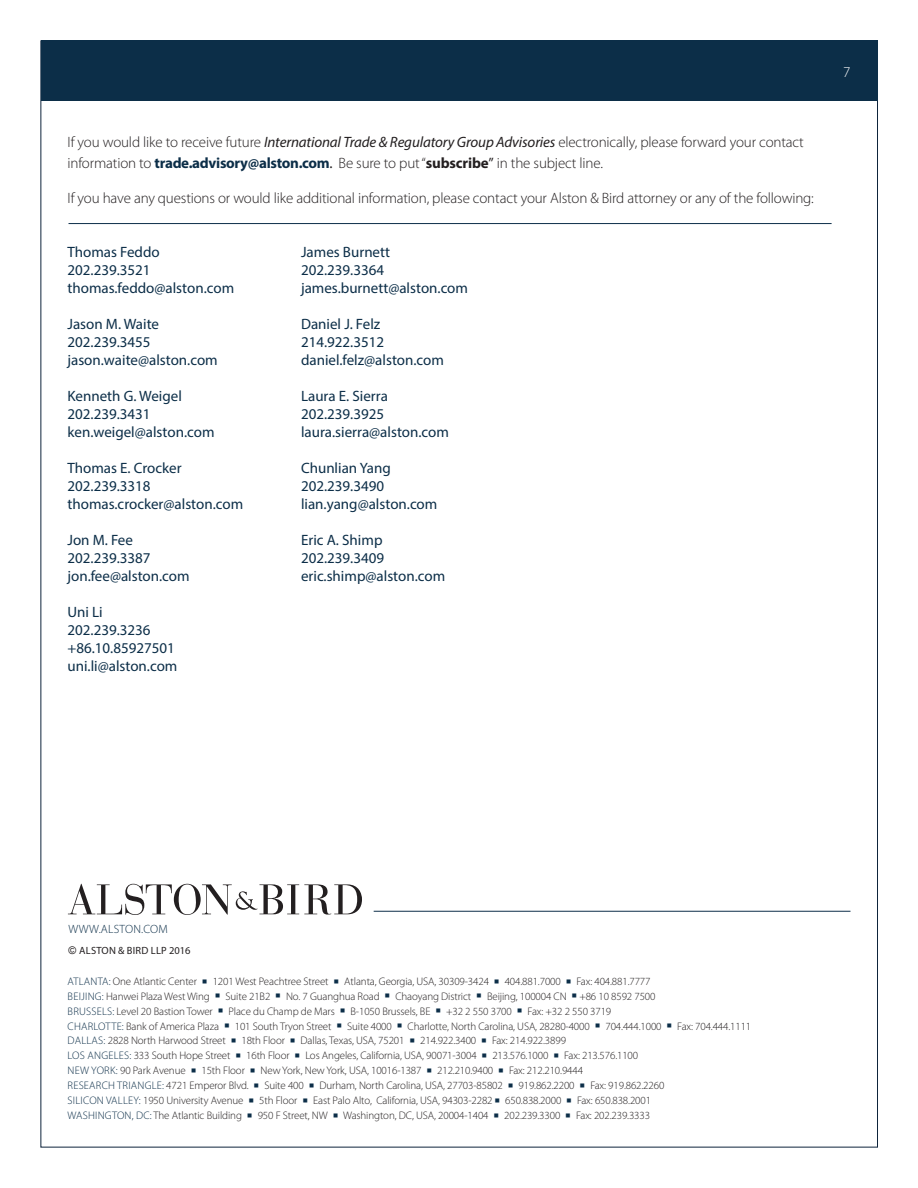
<style>
.page{position:relative;width:918px;height:1188px;background:#fff}
.page>*{position:absolute;margin:0;border:0;box-sizing:border-box;transform-origin:0 0}
.t1{font:15px/18px "Myriad Pro";color:#0c2e48}
.t2{font:300 15px/21px "Myriad Pro";letter-spacing:-.01em;color:#231f20}
.t3{font:300 15px "Myriad Pro";color:#fff}
.t4{font:300 12px "Myriad Pro";letter-spacing:.02em;color:#0c2e48}
.t5{font:300 10.95px/14.9px "Myriad Pro";letter-spacing:-.01em;color:#231f20}
.t6{font:10.5px "Myriad Pro";letter-spacing:.02em;color:#231f20}
.s1{font-weight:400;font-style:italic}
.s2{font-weight:700;color:#0c2e48}
.s3{font-weight:400}
.s4{font-weight:700}
.s5{font-family:"Arial"}
.s6{color:#0c2e48}
</style>
<div class="page">
<div style="left:42px;top:40px;width:836px;height:61px;background:#0c2e48"></div>
<hr style="left:69px;top:223px;width:763px;height:1px;background:#0c2e48">
<svg style="left:68px;top:884px;width:294px;height:31px"></svg>
<hr style="left:374px;top:911px;width:476px;height:1px;background:#0c2e48">
<h1 class="t2" style="left:67px;top:131px;width:738px">If you would like to receive future <span class="s1">International Trade &amp; Regulatory Group Advisories</span> electronically, please forward your contact information to <span class="s2">trade.advisory@alston.com</span><span class="s3">.</span> Be sure to put “<span class="s4">subscribe</span><span class="s3">”</span> in the subject line.</h1>
<h1 class="t2" style="left:67px;top:187px;width:748px">If you have any questions or would like additional information, please contact your Alston &amp; Bird attorney or any of the following:</h1>
<h1 class="t1" style="left:68px;top:242px;width:168px">Thomas Feddo<br>202.239.3521 thomas.feddo@alston.com</h1>
<h1 class="t1" style="left:68px;top:314px;width:152px">Jason M. Waite<br>202.239.3455 jason.waite@alston.com</h1>
<h1 class="t1" style="left:68px;top:386px;width:149px">Kenneth G. Weigel<br>202.239.3431 ken.weigel@alston.com</h1>
<h1 class="t1" style="left:68px;top:458px;width:177px">Thomas E. Crocker<br>202.239.3318 thomas.crocker@alston.com</h1>
<h1 class="t1" style="left:68px;top:530px;width:124px">Jon M. Fee<br>202.239.3387 jon.fee@alston.com</h1>
<h1 class="t1" style="left:68px;top:602px;width:111px">Uni Li<br>202.239.3236 +86.10.85927501 uni.li@alston.com</h1>
<h1 class="t1" style="left:301px;top:242px;width:168px">James Burnett<br>202.239.3364 james.burnett@alston.com</h1>
<h1 class="t1" style="left:301px;top:314px;width:144px">Daniel J. Felz<br>214.922.3512 daniel.felz@alston.com</h1>
<h1 class="t1" style="left:301px;top:386px;width:149px">Laura E. Sierra<br>202.239.3925 laura.sierra@alston.com</h1>
<h1 class="t1" style="left:301px;top:458px;width:138px">Chunlian Yang<br>202.239.3490 lian.yang@alston.com</h1>
<h1 class="t1" style="left:301px;top:530px;width:146px">Eric A. Shimp<br>202.239.3409 eric.shimp@alston.com</h1>
<h1 class="t3" style="left:843px;top:63px;width:9px">7</h1>
<p class="t4" style="left:69px;top:922px;width:101px">WWW.ALSTON.COM</p>
<p class="t6" style="left:69px;top:944px;width:124px"><span class="s5">©</span> ALSTON &amp; BIRD LLP 2016</p>
<p class="t5" style="left:68px;top:974px;width:685px"><span class="s6">ATLANTA:</span> One Atlantic Center <span class="s6">■</span> 1201 West Peachtree Street <span class="s6">■</span> Atlanta, Georgia, USA, 30309-3424 <span class="s6">■</span> 404.881.7000 <span class="s6">■</span> Fax: 404.881.7777<br><span class="s6">BEIJING:</span> Hanwei Plaza West Wing <span class="s6">■</span> Suite 21B2 <span class="s6">■</span> No. 7 Guanghua Road <span class="s6">■</span> Chaoyang District <span class="s6">■</span> Beijing, 100004 CN <span class="s6">■</span> +86 10 8592 7500<br><span class="s6">BRUSSELS:</span> Level 20 Bastion Tower <span class="s6">■</span> Place du Champ de Mars <span class="s6">■</span> B-1050 Brussels, BE <span class="s6">■</span> +32 2 550 3700 <span class="s6">■</span> Fax: +32 2 550 3719<br><span class="s6">CHARLOTTE:</span> Bank of America Plaza <span class="s6">■</span> 101 South Tryon Street <span class="s6">■</span> Suite 4000 <span class="s6">■</span> Charlotte, North Carolina, USA, 28280-4000 <span class="s6">■</span> 704.444.1000 <span class="s6">■</span> Fax: 704.444.1111<br><span class="s6">DALLAS:</span> 2828 North Harwood Street <span class="s6">■</span> 18th Floor <span class="s6">■</span> Dallas, Texas, USA, 75201 <span class="s6">■</span> 214.922.3400 <span class="s6">■</span> Fax: 214.922.3899<br><span class="s6">LOS ANGELES:</span> 333 South Hope Street <span class="s6">■</span> 16th Floor <span class="s6">■</span> Los Angeles, California, USA, 90071-3004 <span class="s6">■</span> 213.576.1000 <span class="s6">■</span> Fax: 213.576.1100<br><span class="s6">NEW YORK:</span> 90 Park Avenue <span class="s6">■</span> 15th Floor <span class="s6">■</span> New York, New York, USA, 10016-1387 <span class="s6">■</span> 212.210.9400 <span class="s6">■</span> Fax: 212.210.9444<br><span class="s6">RESEARCH TRIANGLE:</span> 4721 Emperor Blvd. <span class="s6">■</span> Suite 400 <span class="s6">■</span> Durham, North Carolina, USA, 27703-85802 <span class="s6">■</span> 919.862.2200 <span class="s6">■</span> Fax: 919.862.2260<br><span class="s6">SILICON VALLEY:</span> 1950 University Avenue <span class="s6">■</span> 5th Floor <span class="s6">■</span> East Palo Alto, California, USA, 94303-2282 <span class="s6">■</span> 650.838.2000 <span class="s6">■</span> Fax: 650.838.2001<br><span class="s6">WASHINGTON, DC:</span> The Atlantic Building <span class="s6">■</span> 950 F Street, NW <span class="s6">■</span> Washington, DC, USA, 20004-1404 <span class="s6">■</span> 202.239.3300 <span class="s6">■</span> Fax: 202.239.3333</p>
</div>
